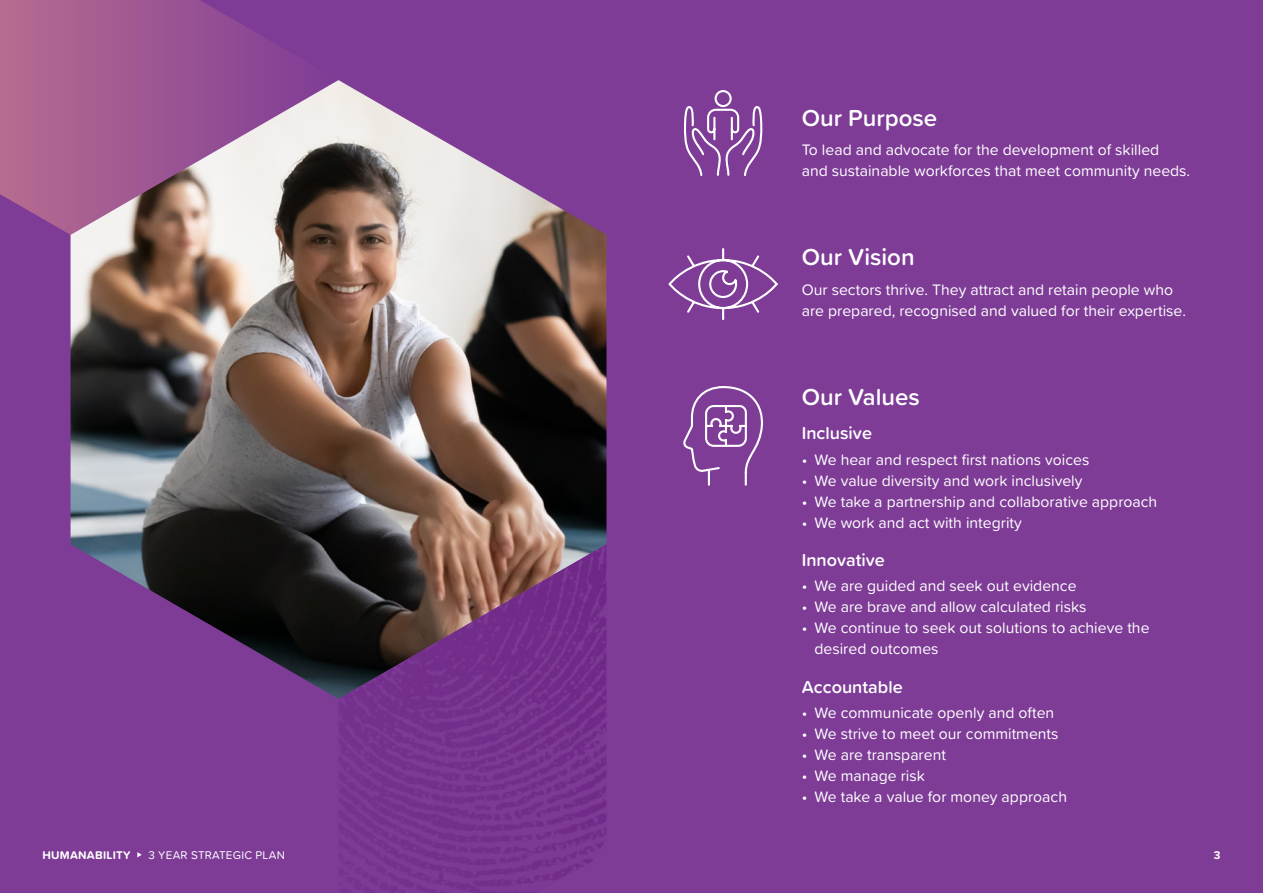
<style>
.page{position:relative;width:1263px;height:893px;background:#7e3c97}
.page>*{position:absolute;margin:0;border:0;box-sizing:border-box;transform-origin:0 0}
.Head_A{font:600 24px "Proxima Soft";color:#fff}
.Head_A-2{font:600 18px "Proxima Soft";color:#fff}
.Copy_bullet{font:15.75px/21px "Proxima Soft";color:#fff}
.Copy{font:15.75px/21px "Proxima Soft";color:#fff}
.t1{font:11.7px "Proxima Soft";letter-spacing:.02em;color:#fff}
.t2{font:700 11.7px "Proxima Soft";letter-spacing:.02em;color:#fff}
</style>
<div class="page">
<img style="left:71px;top:80px;width:535px;height:619px">
<svg style="left:0;top:0;width:338px;height:235px"></svg>
<svg style="left:683px;top:386px;width:81px;height:100px"></svg>
<svg style="left:684px;top:90px;width:79px;height:86px"></svg>
<svg style="left:668px;top:248px;width:110px;height:72px"></svg>
<img style="left:339px;top:544px;width:267px;height:349px">
<svg style="left:137px;top:852px;width:5px;height:5px"></svg>
<p class="Head_A" style="left:802px;top:100px;width:137px">Our Purpose</p>
<p class="Copy" style="left:802px;top:139px;width:390px">To lead and advocate for the development of skilled<br>and sustainable workforces that meet community needs.</p>
<p class="Head_A" style="left:802px;top:239px;width:114px">Our Vision</p>
<p class="Copy" style="left:802px;top:278px;width:386px">Our sectors thrive. They attract and retain people who are prepared, recognised and valued for their expertise.</p>
<p class="Head_A" style="left:802px;top:379px;width:120px">Our Values</p>
<p class="Head_A-2" style="left:802px;top:420px;width:72px">Inclusive</p>
<p class="Copy_bullet" style="left:802px;top:448px;width:289px">• We hear and respect first nations voices</p>
<p class="Copy_bullet" style="left:802px;top:469px;width:282px">• We value diversity and work inclusively</p>
<p class="Copy_bullet" style="left:802px;top:490px;width:357px">• We take a partnership and collaborative approach</p>
<p class="Copy_bullet" style="left:802px;top:511px;width:222px">• We work and act with integrity</p>
<p class="Head_A-2" style="left:802px;top:546px;width:85px">Innovative</p>
<p class="Copy_bullet" style="left:802px;top:575px;width:276px">• We are guided and seek out evidence</p>
<p class="Copy_bullet" style="left:802px;top:596px;width:286px">• We are brave and allow calculated risks</p>
<p class="Copy_bullet" style="left:814px;top:617px;width:337px;text-indent:-13px">• We continue to seek out solutions to achieve the desired outcomes</p>
<p class="Head_A-2" style="left:802px;top:673px;width:102px">Accountable</p>
<p class="Copy_bullet" style="left:802px;top:701px;width:254px">• We communicate openly and often</p>
<p class="Copy_bullet" style="left:802px;top:722px;width:258px">• We strive to meet our commitments</p>
<p class="Copy_bullet" style="left:802px;top:743px;width:146px">• We are transparent</p>
<p class="Copy_bullet" style="left:802px;top:764px;width:125px">• We manage risk</p>
<p class="Copy_bullet" style="left:802px;top:785px;width:267px">• We take a value for money approach</p>
<p class="t2" style="left:43px;top:846px;width:90px">HUMANABILITY</p>
<p class="t1" style="left:148px;top:846px;width:138px">3 YEAR STRATEGIC PLAN</p>
<p class="t2" style="left:1214px;top:846px;width:8px">3</p>
</div>
